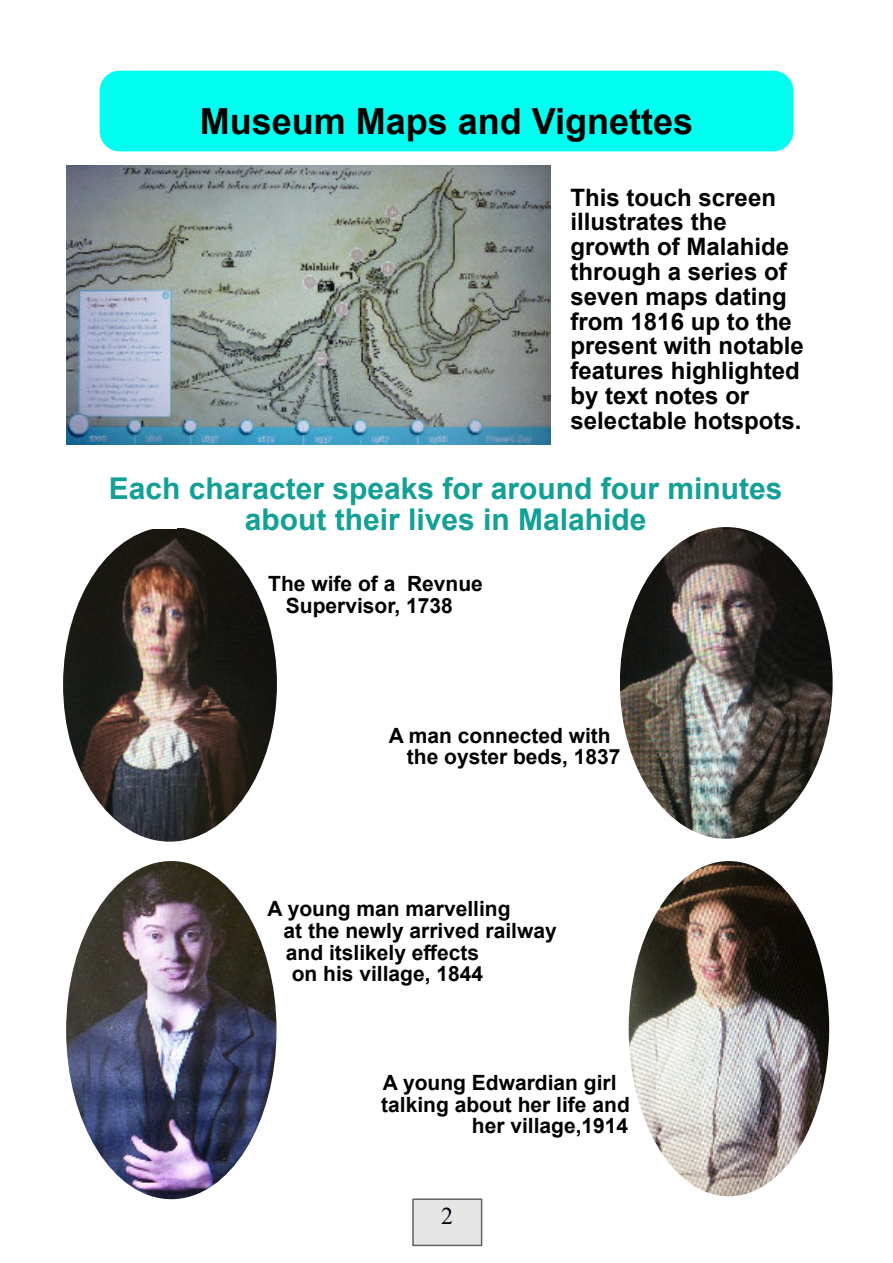
<style>
.page{position:relative;width:893px;height:1263px;background:#fff}
.page>*{position:absolute;margin:0;border:0;box-sizing:border-box;transform-origin:0 0}
.t1{font:700 36px "Arial";color:#000}
.t2{font:700 30px/31px "Arial";color:#12a097;text-align:center}
.t3{font:700 24px/24.8px "Arial";color:#000}
.t4{font:24px "Times New Roman";color:#01000f}
.t5{font:700 21px/21.8px "Arial";color:#000;text-align:center}
</style>
<div class="page">
<div style="left:413px;top:1199px;width:69px;height:46px;background:#e6e6e6"></div>
<div style="left:412px;top:1198px;width:70px;height:48px;border:2px solid #4d4d4d"></div>
<img style="left:63px;top:528px;width:214px;height:314px">
<img style="left:66px;top:861px;width:210px;height:338px;border-radius:50%">
<img style="left:620px;top:527px;width:213px;height:312px;border-radius:50%">
<div style="left:100px;top:71px;width:693px;height:80px;background:#00fff0;border-radius:20px"></div>
<img style="left:66px;top:166px;width:484px;height:279px">
<img style="left:629px;top:861px;width:200px;height:335px;border-radius:50%">
<h1 class="t1" style="left:200px;top:107px;width:495px">Museum Maps and Vignettes</h1>
<p class="t3" style="left:571px;top:187px;width:235px">This touch screen illustrates the growth of Malahide through a series of seven maps dating from 1816 up to the present with notable features highlighted by text notes or selectable hotspots.</p>
<h2 class="t2" style="left:109px;top:475px;width:675px">Each character speaks for around four minutes about their lives in Malahide</h2>
<p class="t5" style="left:268px;top:575px;width:216px">The wife of a Revnue<br>Supervisor, 1738</p>
<p class="t5" style="left:407px;top:726px;width:215px;text-align:left;text-indent:-18px">A man connected with the oyster beds, 1837</p>
<p class="t5" style="left:267px;top:900px;width:245px">A young man marvelling</p>
<p class="t5" style="left:284px;top:922px;width:275px">at the newly arrived railway</p>
<p class="t5" style="left:286px;top:943px;width:195px">and itslikely effects</p>
<p class="t5" style="left:292px;top:965px;width:193px">on his village, 1844</p>
<p class="t5" style="left:383px;top:1073px;width:235px">A young Edwardian girl</p>
<p class="t5" style="left:381px;top:1095px;width:250px">talking about her life and</p>
<p class="t5" style="left:472px;top:1117px;width:158px">her village,1914</p>
<p class="t4" style="left:441px;top:1208px;width:13px">2</p>
</div>
